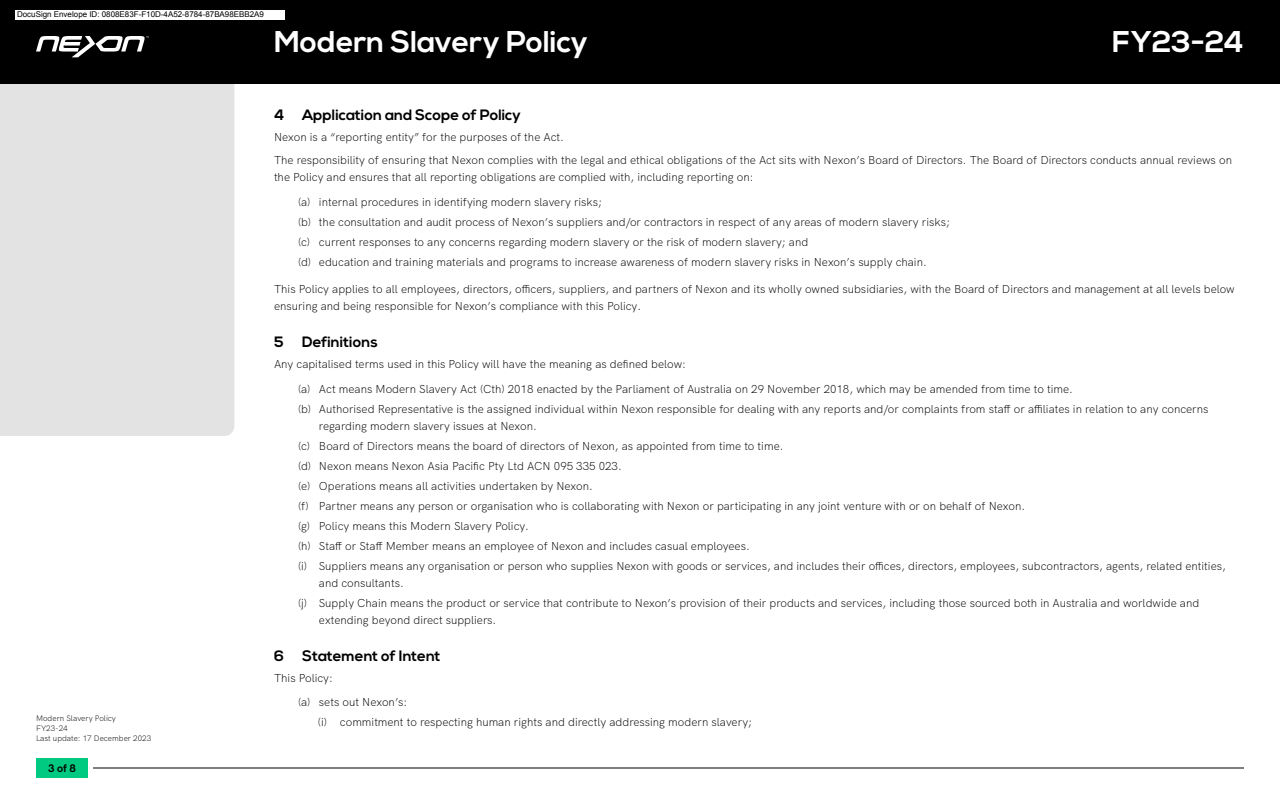
<style>
.page{position:relative;width:1280px;height:800px;background:#fff}
.page>*{position:absolute;margin:0;border:0;box-sizing:border-box;transform-origin:0 0}
.t1{font:700 30px "Nexa";color:#fff}
.t2{font:700 15px "Nexa";color:#000}
.t3{font:300 11.5px/20px "HK Grotesk";color:#000}
.t4{font:700 11px "HK Grotesk";color:#000}
.t5{font:8px "Arial";color:#000}
.t6{font:300 8px/10px "HK Grotesk";color:#000}
</style>
<div class="page">
<div style="left:0;top:84px;width:234px;height:352px;background:#e3e3e3"></div>
<div style="left:0;top:0;width:1280px;height:84px;background:#000"></div>
<svg style="left:36px;top:36px;width:113px;height:21px"></svg>
<div style="left:36px;top:758px;width:52px;height:20px;background:#00c982"></div>
<hr style="left:93px;top:768px;width:1151px;height:1px;background:#000">
<div style="left:15px;top:10px;width:270px;height:10px;background:#fff"></div>
<p class="t5" style="left:17px;top:10px;width:249px">DocuSign Envelope ID: 0808E83F-F10D-4A52-8784-87BA98EBB2A9</p>
<h1 class="t1" style="left:274px;top:24px;width:315px">Modern Slavery Policy</h1>
<h1 class="t1" style="left:1112px;top:24px;width:133px">FY23-24</h1>
<p class="t6" style="left:36px;top:712px;width:117px">Modern Slavery Policy<br>FY23-24<br>Last update: 17 December 2023</p>
<p class="t4" style="left:48px;top:759px;width:29px">3 of 8</p>
<h2 class="t2" style="left:274px;top:106px;width:248px">4 Application and Scope of Policy</h2>
<p class="t3" style="left:274px;top:124px;width:960px;line-height:23px">Nexon is a “reporting entity” for the purposes of the Act.<br>The responsibility of ensuring that Nexon complies with the legal and ethical obligations of the Act sits with Nexon’s Board of Directors. The Board of Directors conducts annual reviews on</p>
<p class="t3" style="left:298px;top:163px;width:457px;line-height:25px;text-indent:-24px">the Policy and ensures that all reporting obligations are complied with, including reporting on: (a) internal procedures in identifying modern slavery risks;</p>
<p class="t3" style="left:298px;top:211px;width:653px">(b) the consultation and audit process of Nexon’s suppliers and/or contractors in respect of any areas of modern slavery risks; (c) current responses to any concerns regarding modern slavery or the risk of modern slavery; and<br>(d) education and training materials and programs to increase awareness of modern slavery risks in Nexon’s supply chain.</p>
<p class="t3" style="left:274px;top:279px;width:962px;line-height:17px">This Policy applies to all employees, directors, officers, suppliers, and partners of Nexon and its wholly owned subsidiaries, with the Board of Directors and management at all levels below ensuring and being responsible for Nexon’s compliance with this Policy.</p>
<h2 class="t2" style="left:274px;top:333px;width:105px">5 Definitions</h2>
<p class="t3" style="left:298px;top:350px;width:776px;line-height:25px;text-indent:-24px">Any capitalised terms used in this Policy will have the meaning as defined below:<br>(a) Act means Modern Slavery Act (Cth) 2018 enacted by the Parliament of Australia on 29 November 2018, which may be amended from time to time.</p>
<p class="t3" style="left:319px;top:399px;width:891px;line-height:17px;text-indent:-21px">(b) Authorised Representative is the assigned individual within Nexon responsible for dealing with any reports and/or complaints from staff or affiliates in relation to any concerns regarding modern slavery issues at Nexon.</p>
<p class="t3" style="left:298px;top:435px;width:929px">(c) Board of Directors means the board of directors of Nexon, as appointed from time to time.<br>(d) Nexon means Nexon Asia Pacific Pty Ltd ACN 095 335 023.<br>(e) Operations means all activities undertaken by Nexon.<br>(f) Partner means any person or organisation who is collaborating with Nexon or participating in any joint venture with or on behalf of Nexon.<br>(g) Policy means this Modern Slavery Policy.<br>(h) Staff or Staff Member means an employee of Nexon and includes casual employees.<br>(i) Suppliers means any organisation or person who supplies Nexon with goods or services, and includes their offices, directors, employees, subcontractors, agents, related entities,</p>
<p class="t3" style="left:298px;top:572px;width:903px;text-indent:21px">and consultants.<br>(j) Supply Chain means the product or service that contribute to Nexon’s provision of their products and services, including those sourced both in Australia and worldwide and</p>
<p class="t3" style="left:319px;top:609px;width:179px">extending beyond direct suppliers.</p>
<h2 class="t2" style="left:274px;top:647px;width:168px">6 Statement of Intent</h2>
<p class="t3" style="left:298px;top:665px;width:111px;line-height:24px;text-indent:-24px">This Policy:<br>(a) sets out Nexon’s:</p>
<p class="t3" style="left:318px;top:711px;width:436px">(i) commitment to respecting human rights and directly addressing modern slavery;</p>
</div>
